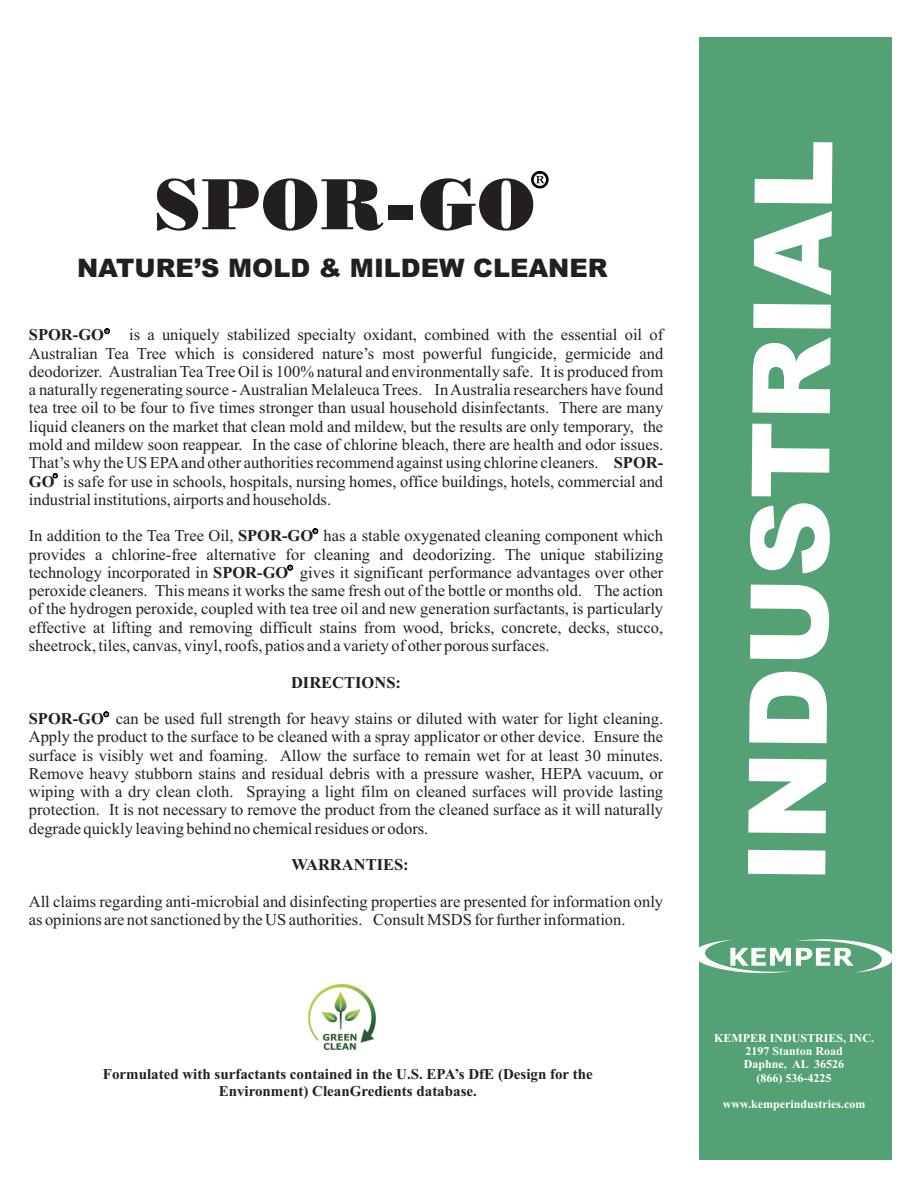
<style>
.page{position:relative;width:918px;height:1188px;background:#fff}
.page>*{position:absolute;margin:0;border:0;box-sizing:border-box;transform-origin:0 0}
.t1{font:900 108px "Arial";color:#fff}
.t2{font:72px "Poster Bodoni BT";color:#231f20}
.t3{font:900 25.5px "Arial";color:#231f20}
.t4{font:16.5px/18.3px "Times New Roman";color:#231f20;text-align:justify}
.t5{font:700 16.5px "Times New Roman";color:#231f20}
.t6{font:700 15px/16.6px "Times New Roman";color:#231f20;text-align:center}
.t7{font:700 12px/13.4px "Times New Roman";color:#fff;text-align:center}
.s1{font-weight:700}
</style>
<div class="page">
<img style="left:309px;top:984px;width:67px;height:66px">
<svg style="left:532px;top:171px;width:16px;height:17px"></svg>
<svg style="left:105px;top:329px;width:5px;height:5px"></svg>
<svg style="left:288px;top:565px;width:5px;height:5px"></svg>
<svg style="left:104px;top:712px;width:5px;height:5px"></svg>
<svg style="left:313px;top:529px;width:5px;height:5px"></svg>
<svg style="left:53px;top:474px;width:4px;height:4px"></svg>
<div style="left:700px;top:37px;width:192px;height:1122px;background:#53a174"></div>
<svg style="left:699px;top:939px;width:193px;height:34px"></svg>
<h2 class="t2" style="left:153px;top:175px;width:384px">SPOR-GO</h2>
<h3 class="t3" style="left:77px;top:259px;width:532px">NATURE’S MOLD &amp; MILDEW CLEANER</h3>
<p class="t4" style="left:29px;top:327px;width:636px;text-indent:100px">is a uniquely stabilized specialty oxidant, combined with the essential oil of Australian Tea Tree which is considered nature’s most powerful fungicide, germicide and deodorizer. Australian Tea Tree Oil is 100% natural and environmentally safe. It is produced from a naturally regenerating source - Australian Melaleuca Trees. In Australia researchers have found tea tree oil to be four to five times stronger than usual household disinfectants. There are many liquid cleaners on the market that clean mold and mildew, but the results are only temporary, the mold and mildew soon reappear. In the case of chlorine bleach, there are health and odor issues.<br>That’s why the US EPAand other authorities recommend against using chlorine cleaners. <span class="s1">SPOR-GO</span> is safe for use in schools, hospitals, nursing homes, office buildings, hotels, commercial and industrial institutions, airports and households.</p>
<p class="t4" style="left:29px;top:528px;width:636px">In addition to the Tea Tree Oil, <span class="s1">SPOR-GO</span> has a stable oxygenated cleaning component which provides a chlorine-free alternative for cleaning and deodorizing. The unique stabilizing technology incorporated in <span class="s1">SPOR-GO</span> gives it significant performance advantages over other peroxide cleaners. This means it works the same fresh out of the bottle or months old. The action of the hydrogen peroxide, coupled with tea tree oil and new generation surfactants, is particularly effective at lifting and removing difficult stains from wood, bricks, concrete, decks, stucco, sheetrock, tiles, canvas, vinyl, roofs, patios and a variety of other porous surfaces.</p>
<p class="t5" style="left:291px;top:676px;width:112px">DIRECTIONS:</p>
<p class="t4" style="left:29px;top:711px;width:636px"><span class="s1">SPOR-GO</span> can be used full strength for heavy stains or diluted with water for light cleaning.<br>Apply the product to the surface to be cleaned with a spray applicator or other device. Ensure the surface is visibly wet and foaming. Allow the surface to remain wet for at least 30 minutes.<br>Remove heavy stubborn stains and residual debris with a pressure washer, HEPA vacuum, or wiping with a dry clean cloth. Spraying a light film on cleaned surfaces will provide lasting protection. It is not necessary to remove the product from the cleaned surface as it will naturally degrade quickly leaving behind no chemical residues or odors.</p>
<p class="t5" style="left:291px;top:859px;width:119px">WARRANTIES:</p>
<p class="t4" style="left:29px;top:894px;width:636px">All claims regarding anti-microbial and disinfecting properties are presented for information only as opinions are not sanctioned by the US authorities. Consult MSDS for further information.</p>
<p class="t5" style="left:29px;top:329px;width:77px">SPOR-GO</p>
<p class="t6" style="left:103px;top:1068px;width:491px">Formulated with surfactants contained in the U.S. EPA’s DfE (Design for the<br>Environment) CleanGredients database.</p>
<h1 class="t1" style="left:745px;top:882px;width:746px;rotate:-89deg">INDUSTRIAL</h1>
<p class="t7" style="left:714px;top:1032px;width:162px">KEMPER INDUSTRIES, INC.<br>2197 Stanton Road<br>Daphne, AL 36526<br>(866) 536-4225</p>
<p class="t7" style="left:723px;top:1099px;width:144px">www.kemperindustries.com</p>
</div>
